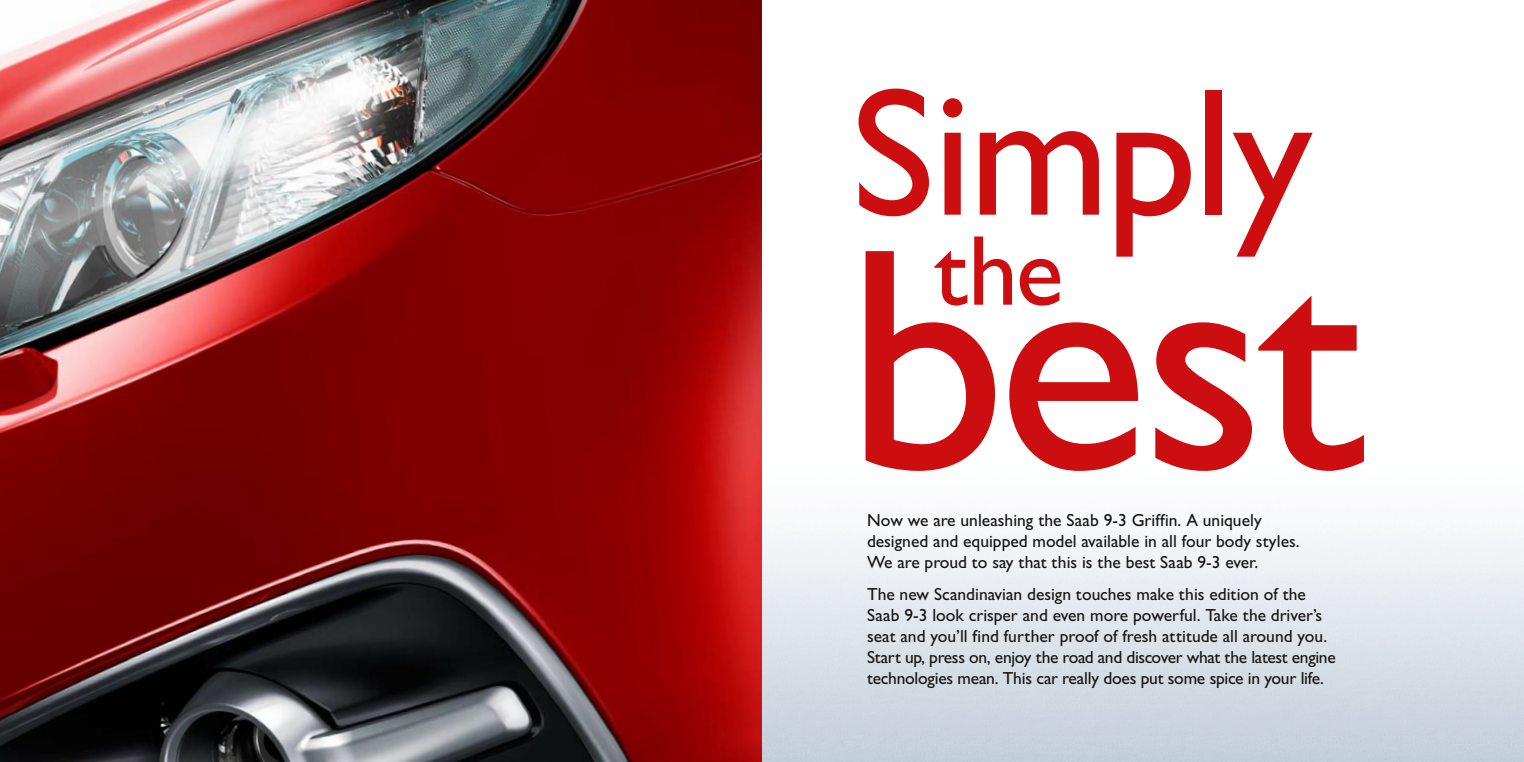
<style>
.page{position:relative;width:1524px;height:762px;background:#fff}
.page>*{position:absolute;margin:0;border:0;box-sizing:border-box;transform-origin:0 0}
.t1{font:318px "Gill Sans For Saab";color:#cd0e11}
.t2{font:182.5px "Gill Sans For Saab";letter-spacing:-.02em;color:#cd0e11}
.t3{font:100px "Gill Sans For Saab";color:#cd0e11}
.t4{font:17.5px/21px "Gill Sans For Saab";color:#161514}
</style>
<div class="page">
<img style="left:0;top:0;width:762px;height:762px">
<h2 class="t2" style="left:851px;top:48px;width:463px">Simply</h2>
<h3 class="t3" style="left:934px;top:213px;width:131px">the</h3>
<h1 class="t1" style="left:847px;top:178px;width:519px">best</h1>
<p class="t4" style="left:867px;top:509px;width:434px">Now we are unleashing the Saab 9-3 Griffin. A uniquely designed and equipped model available in all four body styles.<br>We are proud to say that this is the best Saab 9-3 ever.</p>
<p class="t4" style="left:867px;top:583px;width:470px">The new Scandinavian design touches make this edition of the Saab 9-3 look crisper and even more powerful. Take the driver’s seat and you’ll find further proof of fresh attitude all around you.<br>Start up, press on, enjoy the road and discover what the latest engine technologies mean. This car really does put some spice in your life.</p>
</div>
